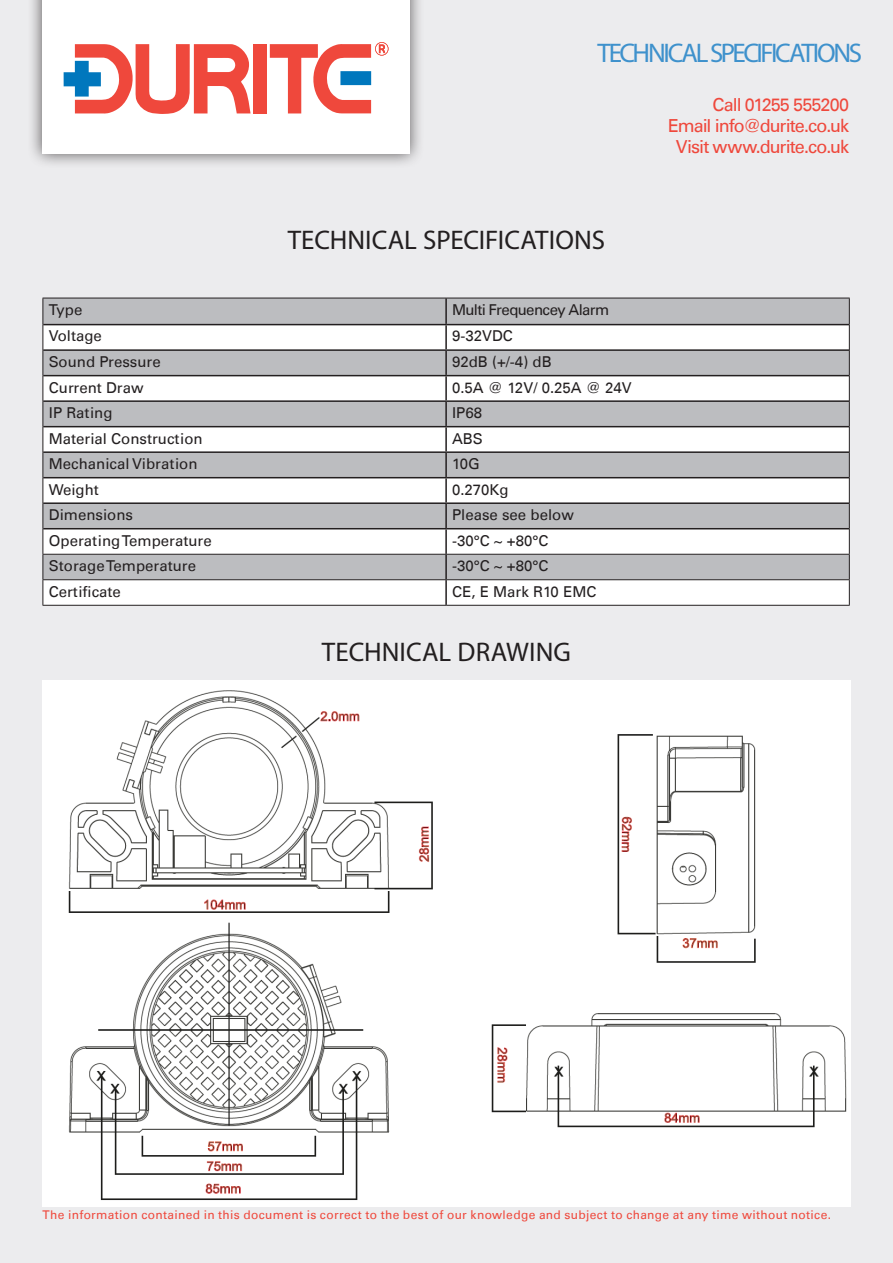
<style>
.page{position:relative;width:893px;height:1263px;background:#ececee}
.page>*{position:absolute;margin:0;border:0;box-sizing:border-box;transform-origin:0 0}
.t1{font:27px "Myriad Pro";color:#231f20}
.t2{font:27px "Myriad Pro";letter-spacing:-.085em;color:#3e91cc}
.t3{font:18px "Univers Com 55 Roman";letter-spacing:-.05em;color:#ef483c}
.t4{font:15px "Univers Com 55 Roman";color:#231f20}
.t5{font:15px "Univers Com 55 Roman";letter-spacing:-.04em;color:#231f20}
.t6{font:12px "Univers Com 55 Roman";letter-spacing:.03em;color:#ef483c}
</style>
<div class="page">
<div style="left:27px;top:0;width:398px;height:169px;background:#231f20;opacity:.75"></div>
<div style="left:42px;top:0;width:367px;height:154px;background:#fff"></div>
<div style="left:253px;top:44px;width:13px;height:69px;background:#ef483c"></div>
<svg style="left:270px;top:42px;width:118px;height:71px"></svg>
<svg style="left:64px;top:44px;width:187px;height:70px"></svg>
<div style="left:44px;top:299px;width:805px;height:25px;background:#bcbdc0"></div>
<svg style="left:44px;top:325px;width:805px;height:50px;background:#dbdbdd"></svg>
<svg style="left:44px;top:376px;width:805px;height:229px;background:#dedfe0"></svg>
<hr style="left:445px;top:298px;width:2px;height:26px;background:#231f20">
<hr style="left:43px;top:324px;width:403px;height:1px;background:#231f20">
<hr style="left:446px;top:324px;width:403px;height:1px;background:#231f20">
<hr style="left:445px;top:325px;width:2px;height:24px;background:#231f20">
<hr style="left:43px;top:349px;width:403px;height:2px;background:#231f20">
<hr style="left:446px;top:349px;width:403px;height:2px;background:#231f20">
<hr style="left:445px;top:351px;width:2px;height:24px;background:#231f20">
<hr style="left:43px;top:375px;width:403px;height:1px;background:#231f20">
<hr style="left:446px;top:375px;width:403px;height:1px;background:#231f20">
<hr style="left:445px;top:376px;width:2px;height:24px;background:#231f20">
<hr style="left:43px;top:400px;width:403px;height:2px;background:#231f20">
<hr style="left:446px;top:400px;width:403px;height:2px;background:#231f20">
<hr style="left:445px;top:402px;width:2px;height:24px;background:#231f20">
<hr style="left:43px;top:426px;width:403px;height:1px;background:#231f20">
<hr style="left:446px;top:426px;width:403px;height:1px;background:#231f20">
<hr style="left:445px;top:427px;width:2px;height:24px;background:#231f20">
<hr style="left:43px;top:451px;width:403px;height:2px;background:#231f20">
<hr style="left:446px;top:451px;width:403px;height:2px;background:#231f20">
<hr style="left:445px;top:453px;width:2px;height:24px;background:#231f20">
<hr style="left:43px;top:477px;width:403px;height:1px;background:#231f20">
<hr style="left:446px;top:477px;width:403px;height:1px;background:#231f20">
<hr style="left:445px;top:478px;width:2px;height:24px;background:#231f20">
<hr style="left:43px;top:502px;width:403px;height:2px;background:#231f20">
<hr style="left:446px;top:502px;width:403px;height:2px;background:#231f20">
<hr style="left:445px;top:504px;width:2px;height:24px;background:#231f20">
<hr style="left:43px;top:528px;width:403px;height:1px;background:#231f20">
<hr style="left:446px;top:528px;width:403px;height:1px;background:#231f20">
<hr style="left:445px;top:529px;width:2px;height:25px;background:#231f20">
<hr style="left:445px;top:555px;width:2px;height:24px;background:#231f20">
<hr style="left:445px;top:580px;width:2px;height:25px;background:#231f20">
<hr style="left:43px;top:298px;width:403px;height:1px;background:#231f20">
<hr style="left:446px;top:298px;width:404px;height:1px;background:#231f20">
<hr style="left:43px;top:554px;width:403px;height:1px;background:#231f20">
<hr style="left:446px;top:554px;width:404px;height:1px;background:#231f20">
<hr style="left:43px;top:579px;width:403px;height:1px;background:#231f20">
<svg style="left:43px;top:298px;width:1px;height:307px"></svg>
<hr style="left:446px;top:579px;width:404px;height:1px;background:#231f20">
<svg style="left:849px;top:298px;width:1px;height:307px"></svg>
<hr style="left:43px;top:605px;width:403px;height:1px;background:#231f20">
<hr style="left:446px;top:605px;width:404px;height:1px;background:#231f20">
<img style="left:43px;top:680px;width:807px;height:526px">
<p class="t2" style="left:597px;top:37px;width:266px">TECHNICAL SPECIFICATIONS</p>
<p class="t1" style="left:288px;top:224px;width:319px">TECHNICAL SPECIFICATIONS</p>
<p class="t4" style="left:49px;top:301px;width:35px">Type</p>
<p class="t5" style="left:452px;top:301px;width:159px">Multi Frequencey Alarm</p>
<p class="t4" style="left:49px;top:327px;width:55px">Voltage</p>
<p class="t4" style="left:452px;top:327px;width:62px">9-32VDC</p>
<p class="t4" style="left:49px;top:353px;width:113px">Sound Pressure</p>
<p class="t4" style="left:452px;top:353px;width:101px">92dB (+/-4) dB</p>
<p class="t4" style="left:49px;top:378px;width:96px">Current Draw</p>
<p class="t4" style="left:452px;top:378px;width:181px">0.5A @ 12V/ 0.25A @ 24V</p>
<p class="t4" style="left:49px;top:404px;width:65px">IP Rating</p>
<p class="t4" style="left:452px;top:404px;width:32px">IP68</p>
<p class="t4" style="left:49px;top:429px;width:155px">Material Construction</p>
<p class="t4" style="left:452px;top:429px;width:32px">ABS</p>
<p class="t4" style="left:49px;top:455px;width:150px">Mechanical Vibration</p>
<p class="t4" style="left:452px;top:455px;width:29px">10G</p>
<p class="t4" style="left:49px;top:480px;width:52px">Weight</p>
<p class="t4" style="left:452px;top:480px;width:58px">0.270Kg</p>
<p class="t4" style="left:49px;top:506px;width:86px">Dimensions</p>
<p class="t4" style="left:452px;top:506px;width:123px">Please see below</p>
<p class="t4" style="left:49px;top:531px;width:164px">Operating Temperature</p>
<p class="t4" style="left:452px;top:531px;width:98px">-30°C ~ +80°C</p>
<p class="t4" style="left:49px;top:557px;width:149px">Storage Temperature</p>
<p class="t4" style="left:452px;top:557px;width:98px">-30°C ~ +80°C</p>
<p class="t4" style="left:49px;top:582px;width:74px">Certificate</p>
<p class="t4" style="left:452px;top:582px;width:146px">CE, E Mark R10 EMC</p>
<p class="t1" style="left:322px;top:635px;width:250px">TECHNICAL DRAWING</p>
<p class="t3" style="left:713px;top:94px;width:138px">Call 01255 555200</p>
<p class="t3" style="left:668px;top:115px;width:183px">Email info@durite.co.uk</p>
<p class="t3" style="left:676px;top:136px;width:175px">Visit www.durite.co.uk</p>
<p class="t6" style="left:43px;top:1208px;width:790px">The information contained in this document is correct to the best of our knowledge and subject to change at any time without notice.</p>
</div>
